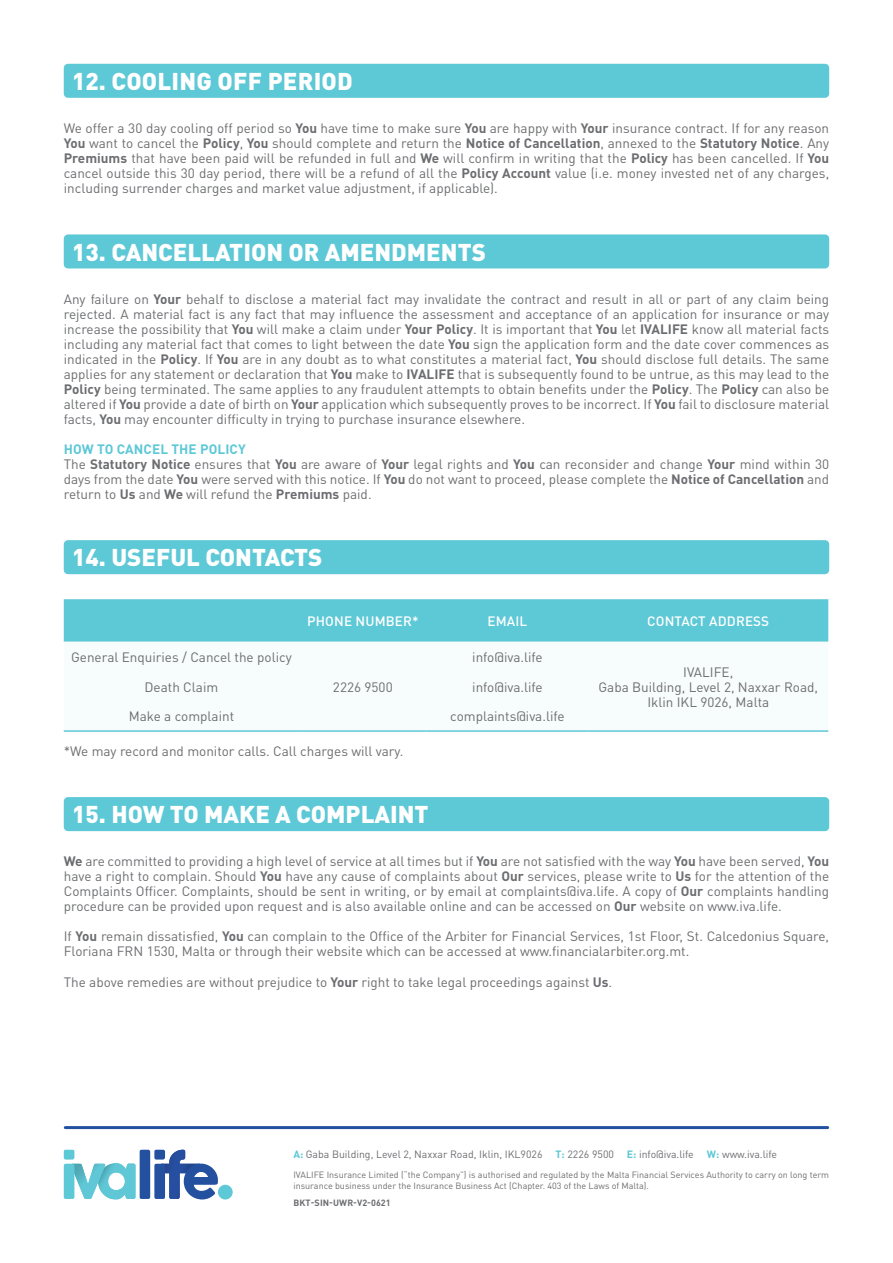
<style>
.page{position:relative;width:893px;height:1263px;background:#fff}
.page>*{position:absolute;margin:0;border:0;box-sizing:border-box;transform-origin:0 0}
.t1{font:900 24px "DIN Pro";color:#fff}
.t2{font:13.5px/15px "DIN Pro";color:#6c6d70;text-align:justify}
.t3{font:500 13.5px "DIN Pro";letter-spacing:.01em;color:#fff}
.t4{font:700 13.5px "DIN Pro";letter-spacing:.01em;color:#5dc8d6}
.t5{font:10.5px "DIN Pro";color:#6c6d70}
.t6{font:9px/10.5px "DIN Pro";color:#6c6d70}
.t7{font:700 9px "DIN Pro";letter-spacing:.01em;color:#6c6d70}
.s1{font-weight:700}
.s2{font-weight:700;color:#5dc8d6}
</style>
<div class="page">
<hr style="left:65px;top:1126px;width:763px;height:3px;background:#2351a0">
<div style="left:218px;top:1185px;width:15px;height:14px;background:#5dc8d6;border-radius:50%"></div>
<svg style="left:64px;top:1150px;width:154px;height:49px"></svg>
<div style="left:64px;top:234px;width:765px;height:34px;background:#5dc8d6;border-radius:4px"></div>
<div style="left:64px;top:599px;width:764px;height:43px;background:#5dc8d6"></div>
<hr style="left:64px;top:730px;width:235px;height:2px;background:#5dc8d6">
<hr style="left:299px;top:730px;width:128px;height:2px;background:#5dc8d6">
<hr style="left:427px;top:730px;width:161px;height:2px;background:#5dc8d6">
<hr style="left:588px;top:730px;width:240px;height:2px;background:#5dc8d6">
<div style="left:64px;top:540px;width:765px;height:34px;background:#5dc8d6;border-radius:4px"></div>
<div style="left:64px;top:797px;width:765px;height:34px;background:#5dc8d6;border-radius:4px"></div>
<div style="left:64px;top:64px;width:765px;height:34px;background:#5dc8d6;border-radius:4px"></div>
<p class="t1" style="left:72px;top:65px;width:282px">12. COOLING OFF PERIOD</p>
<p class="t2" style="left:64px;top:120px;width:767px">We offer a 30 day cooling off period so <span class="s1">You</span> have time to make sure <span class="s1">You</span> are happy with <span class="s1">Your</span> insurance contract. If for any reason <span class="s1">You</span> want to cancel the <span class="s1">Policy</span>, <span class="s1">You</span> should complete and return the <span class="s1">Notice of Cancellation</span>, annexed to the <span class="s1">Statutory Notice</span>. Any <span class="s1">Premiums</span> that have been paid will be refunded in full and <span class="s1">We</span> will confirm in writing that the <span class="s1">Policy</span> has been cancelled. If <span class="s1">You </span>cancel outside this 30 day period, there will be a refund of all the <span class="s1">Policy Account</span> value (i.e. money invested net of any charges, including surrender charges and market value adjustment, if applicable).</p>
<p class="t1" style="left:72px;top:236px;width:415px">13. CANCELLATION OR AMENDMENTS</p>
<p class="t2" style="left:64px;top:291px;width:767px">Any failure on <span class="s1">Your</span> behalf to disclose a material fact may invalidate the contract and result in all or part of any claim being rejected. A material fact is any fact that may influence the assessment and acceptance of an application for insurance or may increase the possibility that <span class="s1">You</span> will make a claim under <span class="s1">Your Policy</span>. It is important that <span class="s1">You</span> let <span class="s1">IVALIFE</span> know all material facts including any material fact that comes to light between the date <span class="s1">You</span> sign the application form and the date cover commences as indicated in the <span class="s1">Policy</span>. If <span class="s1">You</span> are in any doubt as to what constitutes a material fact, <span class="s1">You</span> should disclose full details. The same applies for any statement or declaration that <span class="s1">You</span> make to <span class="s1">IVALIFE</span> that is subsequently found to be untrue, as this may lead to the <span class="s1">Policy</span> being terminated. The same applies to any fraudulent attempts to obtain benefits under the <span class="s1">Policy</span>. The <span class="s1">Policy</span> can also be altered if <span class="s1">You</span> provide a date of birth on <span class="s1">Your</span> application which subsequently proves to be incorrect. If <span class="s1">You</span> fail to disclosure material facts, <span class="s1">You</span> may encounter difficulty in trying to purchase insurance elsewhere.</p>
<p class="t4" style="left:64px;top:440px;width:183px">HOW TO CANCEL THE POLICY</p>
<p class="t2" style="left:64px;top:456px;width:767px">The <span class="s1">Statutory Notice</span> ensures that <span class="s1">You</span> are aware of <span class="s1">Your</span> legal rights and <span class="s1">You</span> can reconsider and change <span class="s1">Your</span> mind within 30 days from the date <span class="s1">You</span> were served with this notice. If <span class="s1">You</span> do not want to proceed, please complete the <span class="s1">Notice of Cancellation</span> and return to <span class="s1">Us</span> and <span class="s1">We</span> will refund the <span class="s1">Premiums</span> paid.</p>
<p class="t1" style="left:72px;top:541px;width:252px">14. USEFUL CONTACTS</p>
<p class="t2" style="left:71px;top:649px;width:222px">General Enquiries / Cancel the policy</p>
<p class="t3" style="left:307px;top:612px;width:113px">PHONE NUMBER*</p>
<p class="t3" style="left:487px;top:612px;width:41px">EMAIL</p>
<p class="t3" style="left:647px;top:612px;width:124px">CONTACT ADDRESS</p>
<p class="t2" style="left:472px;top:649px;width:72px">info@iva.life</p>
<p class="t2" style="left:145px;top:679px;width:75px">Death Claim</p>
<p class="t2" style="left:472px;top:679px;width:72px">info@iva.life</p>
<p class="t2" style="left:129px;top:708px;width:107px">Make a complaint</p>
<p class="t2" style="left:450px;top:708px;width:116px">complaints@iva.life</p>
<p class="t2" style="left:64px;top:743px;width:341px">*We may record and monitor calls. Call charges will vary.</p>
<p class="t2" style="left:333px;top:679px;width:61px">2226 9500</p>
<p class="t2" style="left:683px;top:664px;width:51px">IVALIFE,</p>
<p class="t2" style="left:598px;top:679px;width:221px;text-align:center">Gaba Building, Level 2, Naxxar Road,<br>Iklin IKL 9026, Malta</p>
<p class="t1" style="left:72px;top:798px;width:358px">15. HOW TO MAKE A COMPLAINT</p>
<p class="t2" style="left:64px;top:853px;width:767px"><span class="s1">We</span> are committed to providing a high level of service at all times but if <span class="s1">You</span> are not satisfied with the way <span class="s1">You</span> have been served, <span class="s1">You </span>have a right to complain. Should <span class="s1">You</span> have any cause of complaints about <span class="s1">Our</span> services, please write to <span class="s1">Us</span> for the attention of the Complaints Officer. Complaints, should be sent in writing, or by email at complaints@iva.life. A copy of <span class="s1">Our</span> complaints handling procedure can be provided upon request and is also available online and can be accessed on <span class="s1">Our</span> website on www.iva.life.</p>
<p class="t2" style="left:64px;top:928px;width:767px">If <span class="s1">You</span> remain dissatisfied, <span class="s1">You</span> can complain to the Office of the Arbiter for Financial Services, 1st Floor, St. Calcedonius Square,<br>Floriana FRN 1530, Malta or through their website which can be accessed at www.financialarbiter.org.mt.</p>
<p class="t2" style="left:64px;top:973px;width:550px">The above remedies are without prejudice to <span class="s1">Your</span> right to take legal proceedings against <span class="s1">Us</span>.</p>
<p class="t5" style="left:293px;top:1147px;width:485px"><span class="s2">A:</span> Gaba Building, Level 2, Naxxar Road, Iklin, IKL9026 <span class="s2">T:</span> 2226 9500 <span class="s2">E:</span> info@iva.life <span class="s2">W:</span> www.iva.life</p>
<p class="t6" style="left:293px;top:1169px;width:537px">IVALIFE Insurance Limited (“the Company”) is authorised and regulated by the Malta Financial Services Authority to carry on long term insurance business under the Insurance Business Act (Chapter. 403 of the Laws of Malta).</p>
<p class="t7" style="left:293px;top:1197px;width:99px">BKT-SIN-UWR-V2-0621</p>
</div>
